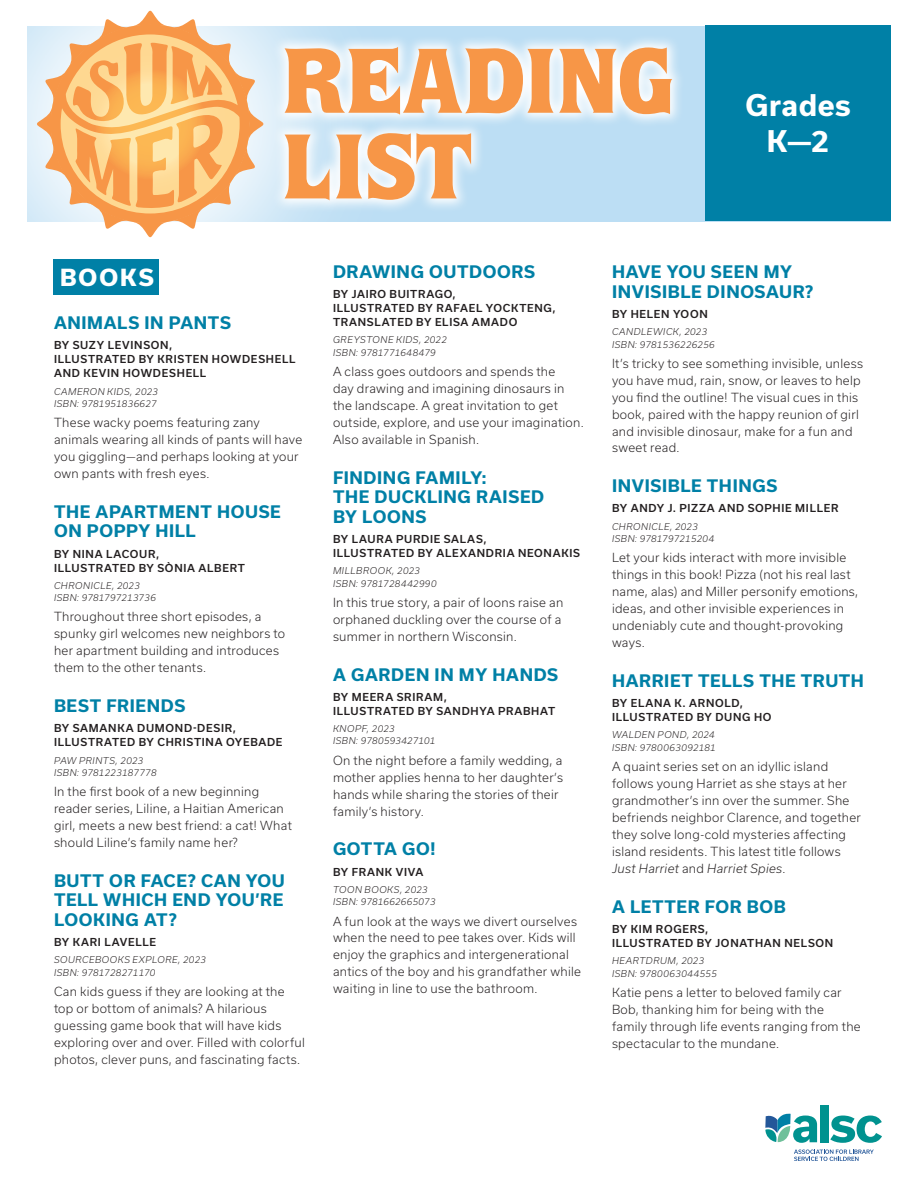
<style>
.page{position:relative;width:918px;height:1188px;background:#fff}
.page>*{position:absolute;margin:0;border:0;box-sizing:border-box;transform-origin:0 0}
.t1{font:900 92.25px/85.7px "Quorum Std";letter-spacing:-.03em;color:#f79647}
.t2{font:700 28.5px/36px "Usual";letter-spacing:.015em;color:#fff;text-align:center}
.t3{font:800 22.5px "Usual";letter-spacing:.09em;color:#fff}
.t4{font:700 16.5px/19.5px "Usual";letter-spacing:.04em;color:#0080a6}
.t5{font:300 12px/17px "Usual";letter-spacing:.025em;color:#231f20}
.t6{font:500 10.5px/14px "Usual";letter-spacing:.065em;color:#231f20}
.t7{font:italic 300 9px/12.5px "Usual";letter-spacing:.045em;color:#231f20}
.s1{font-style:italic}
</style>
<div class="page">
<div style="left:27px;top:26px;width:864px;height:196px;background:#bcdef4"></div>
<div style="left:857px;top:0;width:61px;height:398px;background:#fff"></div>
<div style="left:0;top:0;width:400px;height:374px;background:#fff"></div>
<svg style="left:37px;top:11px;width:226px;height:226px;background:#f5ca98"></svg>
<svg style="left:765px;top:1113px;width:52px;height:30px"></svg>
<div style="left:821px;top:1105px;width:8px;height:37px;background:#00928f"></div>
<svg style="left:830px;top:1116px;width:52px;height:27px"></svg>
<svg style="left:794px;top:1150px;width:80px;height:11px"></svg>
<svg style="left:271px;top:34px;width:408px;height:180px"></svg>
<div style="left:705px;top:26px;width:186px;height:195px;background:#0080a6"></div>
<div style="left:53px;top:259px;width:106px;height:36px;background:#0080a6"></div>
<h1 class="t1" style="left:281px;top:37px;width:395px">READING<br>LIST</h1>
<h2 class="t2" style="left:745px;top:87px;width:107px">Grades<br>K—2</h2>
<h3 class="t3" style="left:60px;top:264px;width:96px">BOOKS</h3>
<h3 class="t4" style="left:54px;top:313px;width:178px">ANIMALS IN PANTS</h3>
<p class="t6" style="left:54px;top:338px;width:243px">BY SUZY LEVINSON,<br>ILLUSTRATED BY KRISTEN HOWDESHELL<br>AND KEVIN HOWDESHELL</p>
<p class="t7" style="left:54px;top:385px;width:106px">CAMERON KIDS, 2023<br>ISBN: 9781951836627</p>
<p class="t5" style="left:54px;top:414px;width:250px">These wacky poems featuring zany animals wearing all kinds of pants will have you giggling—and perhaps looking at your own pants with fresh eyes.</p>
<h3 class="t4" style="left:54px;top:502px;width:228px">THE APARTMENT HOUSE<br>ON POPPY HILL</h3>
<p class="t6" style="left:54px;top:547px;width:193px">BY NINA LACOUR,<br>ILLUSTRATED BY SÒNIA ALBERT</p>
<p class="t7" style="left:54px;top:579px;width:103px">CHRONICLE, 2023<br>ISBN: 9781797213736</p>
<p class="t5" style="left:54px;top:609px;width:233px">Throughout three short episodes, a spunky girl welcomes new neighbors to her apartment building and introduces them to the other tenants.</p>
<h3 class="t4" style="left:54px;top:696px;width:133px">BEST FRIENDS</h3>
<p class="t6" style="left:54px;top:721px;width:230px">BY SAMANKA DUMOND-DESIR,<br>ILLUSTRATED BY CHRISTINA OYEBADE</p>
<p class="t7" style="left:54px;top:754px;width:104px">PAW PRINTS, 2023<br>ISBN: 9781223187778</p>
<p class="t5" style="left:54px;top:783px;width:239px">In the first book of a new beginning reader series, Liline, a Haitian American girl, meets a new best friend: a cat! What should Liline’s family name her?</p>
<h3 class="t4" style="left:54px;top:871px;width:232px;text-align:justify">BUTT OR FACE? CAN YOU TELL WHICH END YOU’RE LOOKING AT?</h3>
<p class="t6" style="left:54px;top:935px;width:104px">BY KARI LAVELLE</p>
<p class="t7" style="left:54px;top:954px;width:154px">SOURCEBOOKS EXPLORE, 2023<br>ISBN: 9781728271170</p>
<p class="t5" style="left:54px;top:983px;width:252px">Can kids guess if they are looking at the top or bottom of animals? A hilarious guessing game book that will have kids exploring over and over. Filled with colorful photos, clever puns, and fascinating facts.</p>
<h3 class="t4" style="left:333px;top:262px;width:204px">DRAWING OUTDOORS</h3>
<p class="t6" style="left:333px;top:287px;width:224px">BY JAIRO BUITRAGO,<br>ILLUSTRATED BY RAFAEL YOCKTENG,<br>TRANSLATED BY ELISA AMADO</p>
<p class="t7" style="left:333px;top:334px;width:115px">GREYSTONE KIDS, 2022<br>ISBN: 9781771648479</p>
<p class="t5" style="left:333px;top:363px;width:252px">A class goes outdoors and spends the<br>day drawing and imagining dinosaurs in the landscape. A great invitation to get outside, explore, and use your imagination.<br>Also available in Spanish.</p>
<h3 class="t4" style="left:333px;top:468px;width:213px">FINDING FAMILY:<br>THE DUCKLING RAISED<br>BY LOONS</h3>
<p class="t6" style="left:333px;top:532px;width:249px">BY LAURA PURDIE SALAS,<br>ILLUSTRATED BY ALEXANDRIA NEONAKIS</p>
<p class="t7" style="left:333px;top:565px;width:105px">MILLBROOK, 2023<br>ISBN: 9781728442990</p>
<p class="t5" style="left:333px;top:594px;width:232px">In this true story, a pair of loons raise an orphaned duckling over the course of a summer in northern Wisconsin.</p>
<h3 class="t4" style="left:333px;top:665px;width:227px">A GARDEN IN MY HANDS</h3>
<p class="t6" style="left:333px;top:690px;width:224px">BY MEERA SRIRAM,<br>ILLUSTRATED BY SANDHYA PRABHAT</p>
<p class="t7" style="left:333px;top:722px;width:104px">KNOPF, 2023<br>ISBN: 9780593427101</p>
<p class="t5" style="left:333px;top:752px;width:232px">On the night before a family wedding, a mother applies henna to her daughter’s hands while sharing the stories of their family’s history.</p>
<h3 class="t4" style="left:333px;top:839px;width:104px">GOTTA GO!</h3>
<p class="t6" style="left:333px;top:865px;width:92px">BY FRANK VIVA</p>
<p class="t7" style="left:333px;top:883px;width:104px">TOON BOOKS, 2023<br>ISBN: 9781662665073</p>
<p class="t5" style="left:333px;top:913px;width:250px">A fun look at the ways we divert ourselves when the need to pee takes over. Kids will enjoy the graphics and intergenerational antics of the boy and his grandfather while waiting in line to use the bathroom.</p>
<h3 class="t4" style="left:612px;top:262px;width:203px">HAVE YOU SEEN MY<br>INVISIBLE DINOSAUR?</h3>
<p class="t6" style="left:612px;top:307px;width:97px">BY HELEN YOON</p>
<p class="t7" style="left:612px;top:325px;width:104px">CANDLEWICK, 2023<br>ISBN: 9781536226256</p>
<p class="t5" style="left:612px;top:355px;width:253px">It’s tricky to see something invisible, unless you have mud, rain, snow, or leaves to help you find the outline! The visual cues in this book, paired with the happy reunion of girl and invisible dinosaur, make for a fun and sweet read.</p>
<h3 class="t4" style="left:612px;top:476px;width:167px">INVISIBLE THINGS</h3>
<p class="t6" style="left:612px;top:502px;width:228px">BY ANDY J. PIZZA AND SOPHIE MILLER</p>
<p class="t7" style="left:612px;top:520px;width:104px">CHRONICLE, 2023<br>ISBN: 9781797215204</p>
<p class="t5" style="left:612px;top:549px;width:248px">Let your kids interact with more invisible things in this book! Pizza (not his real last name, alas) and Miller personify emotions, ideas, and other invisible experiences in undeniably cute and thought-provoking ways.</p>
<h3 class="t4" style="left:612px;top:671px;width:254px">HARRIET TELLS THE TRUTH</h3>
<p class="t6" style="left:612px;top:696px;width:161px">BY ELANA K. ARNOLD,<br>ILLUSTRATED BY DUNG HO</p>
<p class="t7" style="left:612px;top:729px;width:105px">WALDEN POND, 2024<br>ISBN: 9780063092181</p>
<p class="t5" style="left:612px;top:758px;width:250px">A quaint series set on an idyllic island follows young Harriet as she stays at her grandmother’s inn over the summer. She befriends neighbor Clarence, and together they solve long-cold mysteries affecting island residents. This latest title follows <span class="s1">Just Harriet</span> and <span class="s1">Harriet Spies</span>.</p>
<h3 class="t4" style="left:612px;top:897px;width:175px">A LETTER FOR BOB</h3>
<p class="t6" style="left:612px;top:922px;width:223px">BY KIM ROGERS,<br>ILLUSTRATED BY JONATHAN NELSON</p>
<p class="t7" style="left:612px;top:955px;width:106px">HEARTDRUM, 2023<br>ISBN: 9780063044555</p>
<p class="t5" style="left:612px;top:984px;width:250px">Katie pens a letter to beloved family car Bob, thanking him for being with the family through life events ranging from the spectacular to the mundane.</p>
</div>
